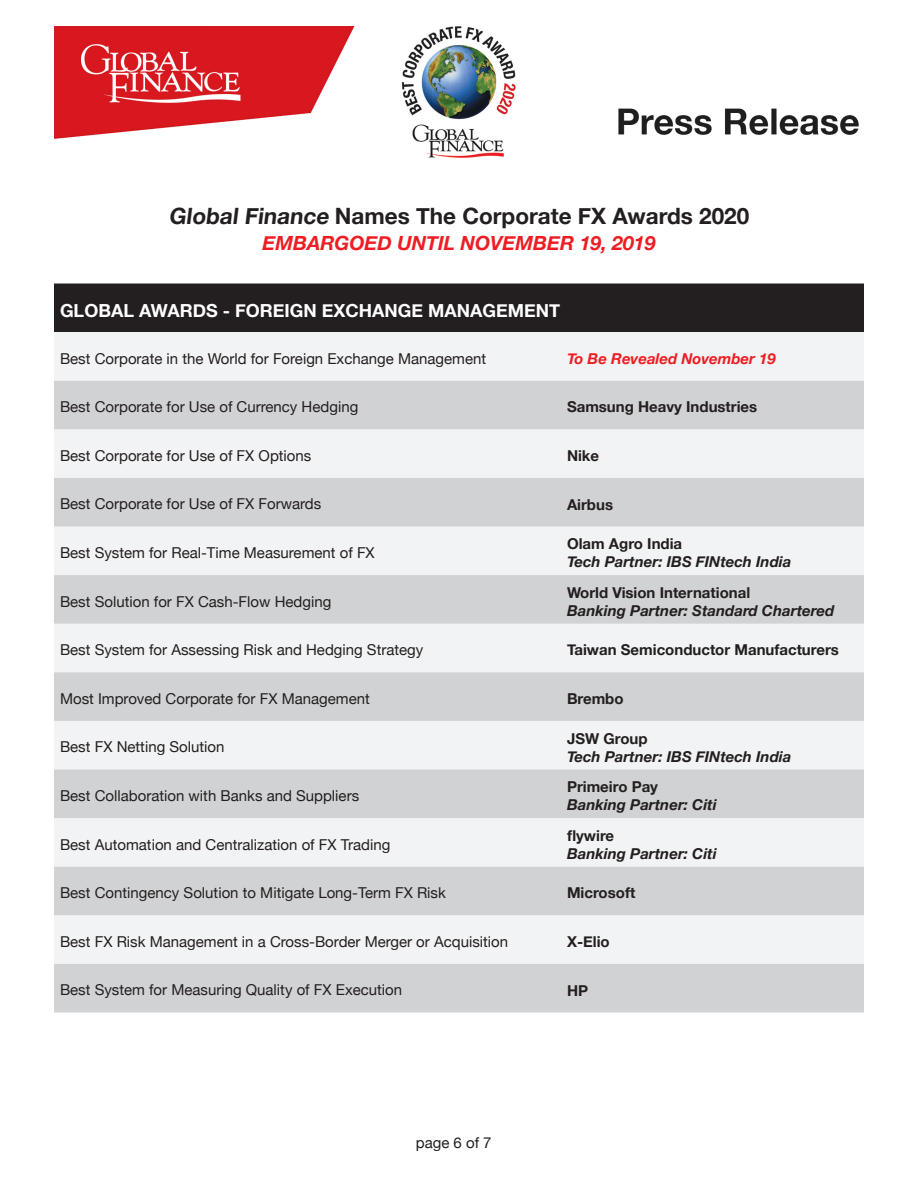
<style>
.page{position:relative;width:918px;height:1188px;background:#fff}
.page>*{position:absolute;margin:0;border:0;box-sizing:border-box;transform-origin:0 0}
.t1{font:700 22.5px "Helvetica Neue";color:#231f20}
.t2{font:italic 700 19.5px "Helvetica Neue";color:#ee1d23}
.t3{font:700 18px "Helvetica Neue";color:#fff}
.t4{font:15px "Helvetica Neue";color:#231f20}
.t5{font:700 15px "Helvetica Neue";color:#231f20}
.t6{font:italic 700 15px "Helvetica Neue";color:#231f20}
.t7{font:italic 700 15px "Helvetica Neue";color:#ee1d23}
</style>
<div class="page">
<img style="left:54px;top:27px;width:805px;height:112px">
<div style="left:54px;top:284px;width:810px;height:48px;background:#231f20"></div>
<div style="left:54px;top:332px;width:810px;height:49px;background:#f2f3f4"></div>
<svg style="left:54px;top:381px;width:810px;height:632px;fill:#d1d2d4"></svg>
<div style="left:393px;top:9px;width:132px;height:171px;background:#fff"></div>
<img style="left:401px;top:26px;width:115px;height:132px">
<p class="t1" style="left:169px;top:199px;width:582px">Global Finance Names The Corporate FX Awards 2020</p>
<p class="t2" style="left:262px;top:227px;width:395px">EMBARGOED UNTIL NOVEMBER 19, 2019</p>
<p class="t3" style="left:60px;top:296px;width:502px">GLOBAL AWARDS - FOREIGN EXCHANGE MANAGEMENT</p>
<p class="t4" style="left:60px;top:347px;width:428px">Best Corporate in the World for Foreign Exchange Management</p>
<p class="t7" style="left:567px;top:347px;width:210px">To Be Revealed November 19</p>
<p class="t4" style="left:60px;top:396px;width:300px">Best Corporate for Use of Currency Hedging</p>
<p class="t5" style="left:567px;top:395px;width:192px">Samsung Heavy Industries</p>
<p class="t4" style="left:60px;top:445px;width:253px">Best Corporate for Use of FX Options</p>
<p class="t5" style="left:567px;top:444px;width:34px">Nike</p>
<p class="t4" style="left:60px;top:493px;width:263px">Best Corporate for Use of FX Forwards</p>
<p class="t5" style="left:567px;top:492px;width:48px">Airbus</p>
<p class="t4" style="left:60px;top:542px;width:316px">Best System for Real-Time Measurement of FX</p>
<p class="t5" style="left:567px;top:532px;width:117px">Olam Agro India</p>
<p class="t6" style="left:567px;top:550px;width:226px">Tech Partner: IBS FINtech India</p>
<p class="t4" style="left:60px;top:590px;width:273px">Best Solution for FX Cash-Flow Hedging</p>
<p class="t5" style="left:567px;top:581px;width:185px">World Vision International</p>
<p class="t6" style="left:567px;top:599px;width:269px">Banking Partner: Standard Chartered</p>
<p class="t4" style="left:60px;top:639px;width:365px">Best System for Assessing Risk and Hedging Strategy</p>
<p class="t5" style="left:567px;top:638px;width:273px">Taiwan Semiconductor Manufacturers</p>
<p class="t4" style="left:60px;top:688px;width:311px">Most Improved Corporate for FX Management</p>
<p class="t5" style="left:567px;top:687px;width:58px">Brembo</p>
<p class="t4" style="left:60px;top:736px;width:166px">Best FX Netting Solution</p>
<p class="t5" style="left:567px;top:726px;width:82px">JSW Group</p>
<p class="t6" style="left:567px;top:744px;width:226px">Tech Partner: IBS FINtech India</p>
<p class="t4" style="left:60px;top:785px;width:301px">Best Collaboration with Banks and Suppliers</p>
<p class="t4" style="left:60px;top:833px;width:332px">Best Automation and Centralization of FX Trading</p>
<p class="t5" style="left:567px;top:775px;width:93px">Primeiro Pay</p>
<p class="t6" style="left:567px;top:793px;width:151px">Banking Partner: Citi</p>
<p class="t5" style="left:567px;top:824px;width:49px">flywire</p>
<p class="t6" style="left:567px;top:842px;width:151px">Banking Partner: Citi</p>
<p class="t4" style="left:60px;top:882px;width:387px">Best Contingency Solution to Mitigate Long-Term FX Risk</p>
<p class="t5" style="left:567px;top:881px;width:70px">Microsoft</p>
<p class="t4" style="left:60px;top:931px;width:450px">Best FX Risk Management in a Cross-Border Merger or Acquisition</p>
<p class="t5" style="left:567px;top:930px;width:44px">X-Elio</p>
<p class="t4" style="left:60px;top:979px;width:344px">Best System for Measuring Quality of FX Execution</p>
<p class="t5" style="left:567px;top:978px;width:23px">HP</p>
<p class="t4" style="left:416px;top:1132px;width:77px">page 6 of 7</p>
</div>
